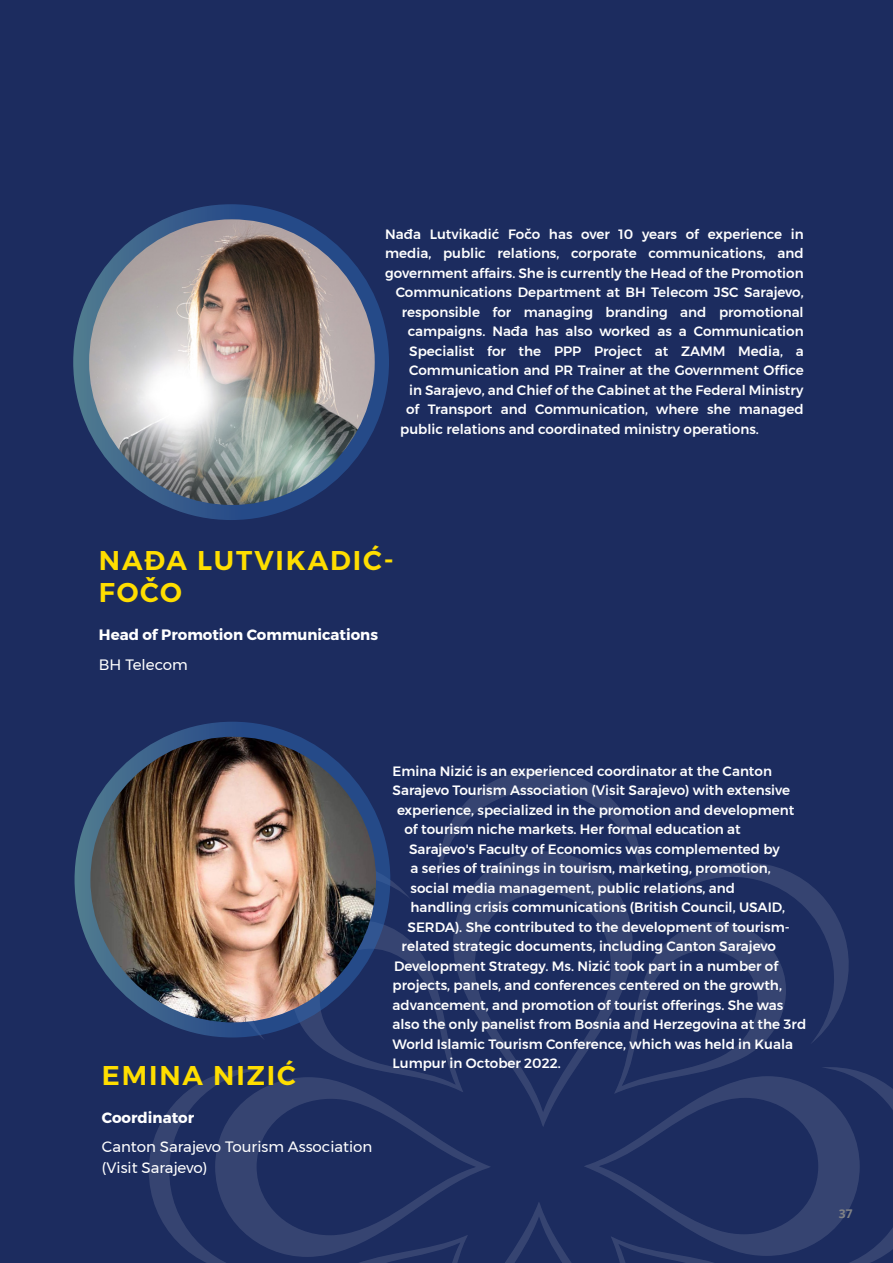
<style>
.page{position:relative;width:893px;height:1263px;background:#1c2c5f}
.page>*{position:absolute;margin:0;border:0;box-sizing:border-box;transform-origin:0 0}
.t1{font:600 27px/32.4px "Montserrat";letter-spacing:.07em;color:#ffde00}
.t2{font:15px/21px "Montserrat";color:#fff}
.t3{font:700 15px "Montserrat";color:#fff}
.t4{font:500 13.5px "Montserrat";color:#fff}
.t5{font:700 12px "Open Sans";color:#808285}
</style>
<div class="page">
<svg style="left:148px;top:769px;width:745px;height:494px"></svg>
<svg style="left:73px;top:204px;width:316px;height:316px;background:#33598a"></svg>
<img style="left:89px;top:219px;width:286px;height:286px;border-radius:143px">
<svg style="left:75px;top:722px;width:315px;height:315px;background:#345a8a"></svg>
<img style="left:90px;top:737px;width:286px;height:285px;border-radius:143px">
<p class="t4" style="left:385px;top:224px;width:420px">Nađa Lutvikadić Fočo has over 10 years of experience in</p>
<p class="t4" style="left:385px;top:243px;width:420px">media, public relations, corporate communications, and</p>
<p class="t4" style="left:385px;top:263px;width:420px">government affairs. She is currently the Head of the Promotion</p>
<p class="t4" style="left:396px;top:282px;width:409px">Communications Department at BH Telecom JSC Sarajevo,</p>
<p class="t4" style="left:402px;top:302px;width:403px">responsible for managing branding and promotional</p>
<p class="t4" style="left:408px;top:321px;width:397px">campaigns. Nađa has also worked as a Communication</p>
<p class="t4" style="left:409px;top:341px;width:396px">Specialist for the PPP Project at ZAMM Media, a</p>
<p class="t4" style="left:409px;top:360px;width:396px">Communication and PR Trainer at the Government Office</p>
<p class="t4" style="left:409px;top:380px;width:396px">in Sarajevo, and Chief of the Cabinet at the Federal Ministry</p>
<p class="t4" style="left:406px;top:399px;width:399px">of Transport and Communication, where she managed</p>
<p class="t4" style="left:400px;top:418px;width:360px">public relations and coordinated ministry operations.</p>
<h1 class="t1" style="left:99px;top:544px;width:296px">NAĐA LUTVIKADIĆ-<br>FOČO</h1>
<p class="t3" style="left:99px;top:626px;width:281px">Head of Promotion Communications</p>
<p class="t2" style="left:99px;top:654px;width:90px">BH Telecom</p>
<h1 class="t1" style="left:102px;top:1059px;width:195px">EMINA NIZIĆ</h1>
<p class="t3" style="left:102px;top:1108px;width:94px">Coordinator</p>
<p class="t2" style="left:102px;top:1136px;width:272px">Canton Sarajevo Tourism Association (Visit Sarajevo)</p>
<p class="t4" style="left:393px;top:760px;width:381px">Emina Nizić is an experienced coordinator at the Canton</p>
<p class="t4" style="left:393px;top:780px;width:399px">Sarajevo Tourism Association (Visit Sarajevo) with extensive</p>
<p class="t4" style="left:397px;top:799px;width:399px">experience, specialized in the promotion and development</p>
<p class="t4" style="left:405px;top:819px;width:338px">of tourism niche markets. Her formal education at</p>
<p class="t4" style="left:409px;top:838px;width:372px">Sarajevo's Faculty of Economics was complemented by</p>
<p class="t4" style="left:411px;top:858px;width:362px">a series of trainings in tourism, marketing, promotion,</p>
<p class="t4" style="left:411px;top:877px;width:326px">social media management, public relations, and</p>
<p class="t4" style="left:411px;top:897px;width:376px">handling crisis communications (British Council, USAID,</p>
<p class="t4" style="left:408px;top:916px;width:384px">SERDA). She contributed to the development of tourism-</p>
<p class="t4" style="left:402px;top:936px;width:376px">related strategic documents, including Canton Sarajevo</p>
<p class="t4" style="left:394px;top:955px;width:386px">Development Strategy. Ms. Nizić took part in a number of</p>
<p class="t4" style="left:393px;top:975px;width:391px">projects, panels, and conferences centered on the growth,</p>
<p class="t4" style="left:393px;top:994px;width:392px">advancement, and promotion of tourist offerings. She was</p>
<p class="t4" style="left:393px;top:1014px;width:415px">also the only panelist from Bosnia and Herzegovina at the 3rd</p>
<p class="t4" style="left:393px;top:1033px;width:402px">World Islamic Tourism Conference, which was held in Kuala</p>
<p class="t4" style="left:393px;top:1053px;width:170px">Lumpur in October 2022.</p>
<p class="t5" style="left:839px;top:1205px;width:15px">37</p>
</div>
